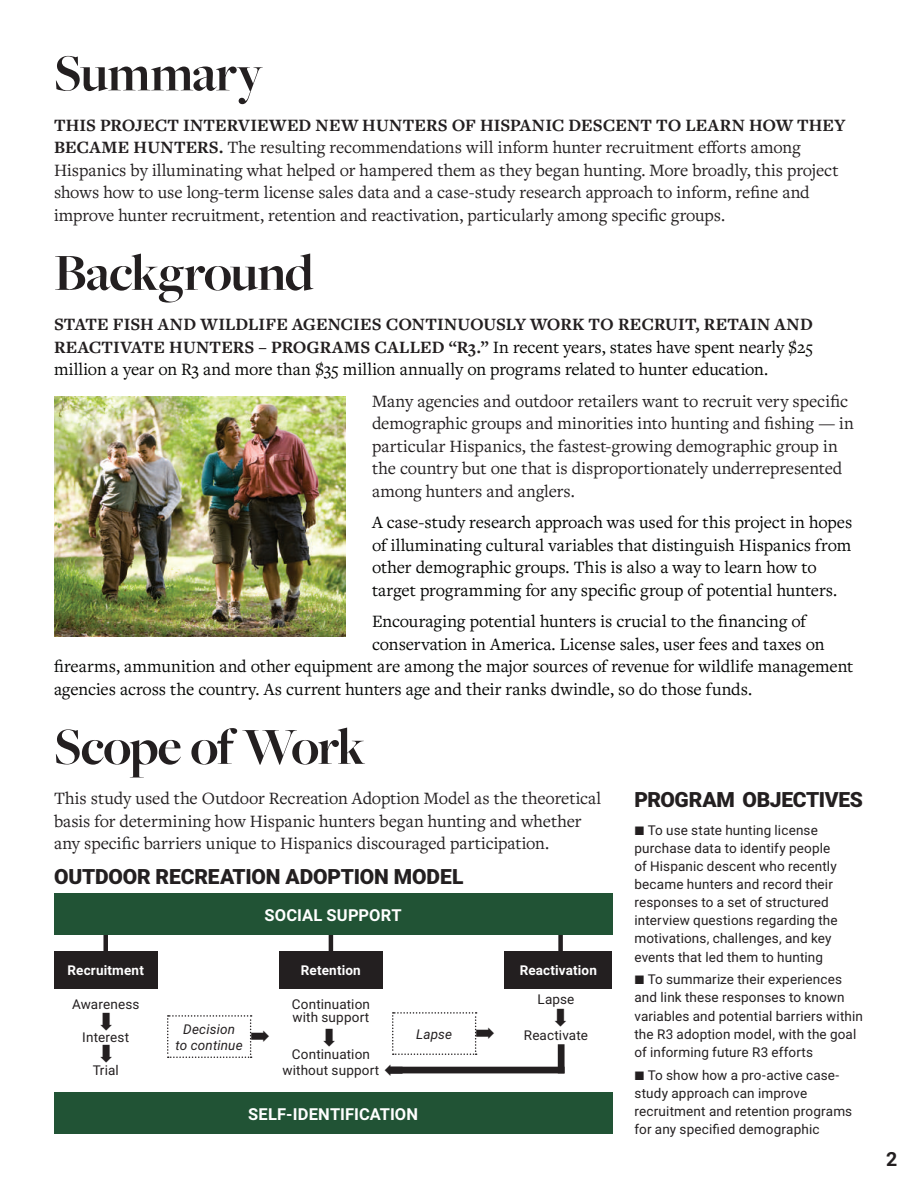
<style>
.page{position:relative;width:918px;height:1188px;background:#fff}
.page>*{position:absolute;margin:0;border:0;box-sizing:border-box;transform-origin:0 0}
.t1{font:700 54px "Freight Big Pro";letter-spacing:-.02em;color:#231f20}
.t2{font:900 21px "Roboto";letter-spacing:-.01em;color:#231f20}
.t3{font:700 19.5px "Roboto";color:#231f20}
.t4{font:18px/22.5px "Freight Text Pro";letter-spacing:-.005em;color:#231f20}
.t5{font:18px/22.5px "Freight Text Pro";letter-spacing:-.005em;color:#040503;text-align:justify}
.t6{font:700 16.5px "Roboto";letter-spacing:.005em;color:#fff}
.t7{font:13.5px/18.1px "Roboto";letter-spacing:.01em;color:#231f20}
.t8{font:700 13.5px "Roboto";letter-spacing:.01em;color:#fff}
.t9{font:italic 13.5px/16.2px "Roboto";letter-spacing:.01em;color:#231f20;text-align:center}
.s1{font-weight:700}
.s2{font-weight:700;color:#231f20}
.s3{font-family:"Freight Text Pro"}
</style>
<div class="page">
<div style="left:103px;top:927px;width:5px;height:30px;background:#231f20"></div>
<hr style="left:329px;top:927px;width:4px;height:30px;background:#231f20">
<div style="left:558px;top:927px;width:5px;height:30px;background:#231f20"></div>
<img style="left:54px;top:397px;width:291px;height:240px">
<div style="left:54px;top:894px;width:558px;height:41px;background:#215335"></div>
<div style="left:54px;top:952px;width:103px;height:37px;background:#231f20"></div>
<div style="left:279px;top:952px;width:104px;height:37px;background:#231f20"></div>
<div style="left:504px;top:952px;width:108px;height:37px;background:#231f20"></div>
<div style="left:390px;top:1067px;width:175px;height:6px;background:#231f20"></div>
<div style="left:558px;top:1044px;width:7px;height:29px;background:#231f20"></div>
<div style="left:54px;top:1093px;width:558px;height:41px;background:#215335"></div>
<svg style="left:167px;top:1015px;width:86px;height:43px"></svg>
<svg style="left:392px;top:1012px;width:86px;height:43px"></svg>
<svg style="left:390px;top:1066px;width:13px;height:8px"></svg>
<h1 class="t1" style="left:54px;top:38px;width:210px">Summary</h1>
<p class="t4" style="left:54px;top:113px;width:793px"><span class="s1">THIS PROJECT INTERVIEWED NEW HUNTERS OF HISPANIC DESCENT TO LEARN HOW THEY BECAME HUNTERS.</span> The resulting recommendations will inform hunter recruitment efforts among Hispanics by illuminating what helped or hampered them as they began hunting. More broadly, this project shows how to use long-term license sales data and a case-study research approach to inform, refine and improve hunter recruitment, retention and reactivation, particularly among specific groups.</p>
<h1 class="t1" style="left:54px;top:237px;width:261px">Background</h1>
<p class="t5" style="left:54px;top:313px;width:760px"><span class="s2">STATE FISH AND WILDLIFE AGENCIES CONTINUOUSLY WORK TO RECRUIT, RETAIN AND REACTIVATE HUNTERS – PROGRAMS CALLED “R3.”</span> In recent years, states have spent nearly $25 million a year on R3 and more than $35 million annually on programs related to hunter education.</p>
<p class="t4" style="left:372px;top:389px;width:483px">Many agencies and outdoor retailers want to recruit very specific demographic groups and minorities into hunting and fishing — in particular Hispanics, the fastest-growing demographic group in the country but one that is disproportionately underrepresented among hunters and anglers.</p>
<p class="t5" style="left:372px;top:511px;width:482px;text-align:left">A case-study research approach was used for this project in hopes of illuminating cultural variables that distinguish Hispanics from other demographic groups. This is also a way to learn how to target programming for any specific group of potential hunters.</p>
<p class="t5" style="left:372px;top:610px;width:436px">Encouraging potential hunters is crucial to the financing of</p>
<p class="t5" style="left:372px;top:632px;width:454px">conservation in America. License sales, user fees and taxes on</p>
<p class="t5" style="left:54px;top:655px;width:801px">firearms, ammunition and other equipment are among the major sources of revenue for wildlife management</p>
<p class="t5" style="left:54px;top:677px;width:700px">agencies across the country. As current hunters age and their ranks dwindle, so do those funds.</p>
<h1 class="t1" style="left:54px;top:711px;width:313px">Scope of Work</h1>
<p class="t4" style="left:54px;top:787px;width:549px">This study used the Outdoor Recreation Adoption Model as the theoretical basis for determining how Hispanic hunters began hunting and whether any specific barriers unique to Hispanics discouraged participation.</p>
<p class="t2" style="left:634px;top:785px;width:230px">PROGRAM OBJECTIVES</p>
<p class="t7" style="left:634px;top:820px;width:205px"><span class="s3">T</span> To use state hunting license purchase data to identify people of Hispanic descent who recently became hunters and record their responses to a set of structured interview questions regarding the motivations, challenges, and key events that led them to hunting</p>
<p class="t7" style="left:634px;top:970px;width:230px"><span class="s3">T</span> To summarize their experiences and link these responses to known variables and potential barriers within the R3 adoption model, with the goal of informing future R3 efforts</p>
<p class="t7" style="left:634px;top:1065px;width:219px"><span class="s3">T</span> To show how a pro-active case&shy;study approach can improve recruitment and retention programs for any specified demographic</p>
<p class="t2" style="left:54px;top:862px;width:411px">OUTDOOR RECREATION ADOPTION MODEL</p>
<p class="t6" style="left:265px;top:903px;width:139px">SOCIAL SUPPORT</p>
<p class="t8" style="left:68px;top:961px;width:78px">Recruitment</p>
<p class="t8" style="left:301px;top:961px;width:61px">Retention</p>
<p class="t8" style="left:520px;top:961px;width:79px">Reactivation</p>
<p class="t7" style="left:72px;top:994px;width:69px">Awareness</p>
<p class="t7" style="left:82px;top:1027px;width:48px">Interest</p>
<p class="t7" style="left:93px;top:1060px;width:28px">Trial</p>
<p class="t7" style="left:537px;top:989px;width:38px">Lapse</p>
<p class="t7" style="left:524px;top:1025px;width:65px">Reactivate</p>
<p class="t7" style="left:292px;top:997px;width:80px;line-height:13.5px">Continuation with support</p>
<p class="t7" style="left:282px;top:1045px;width:98px;line-height:16.2px;text-align:center">Continuation without support</p>
<p class="t9" style="left:176px;top:1020px;width:69px">Decision to continue</p>
<p class="t9" style="left:416px;top:1025px;width:38px">Lapse</p>
<p class="t6" style="left:248px;top:1102px;width:171px">SELF-IDENTIFICATION</p>
<p class="t3" style="left:886px;top:1145px;width:13px">2</p>
</div>
